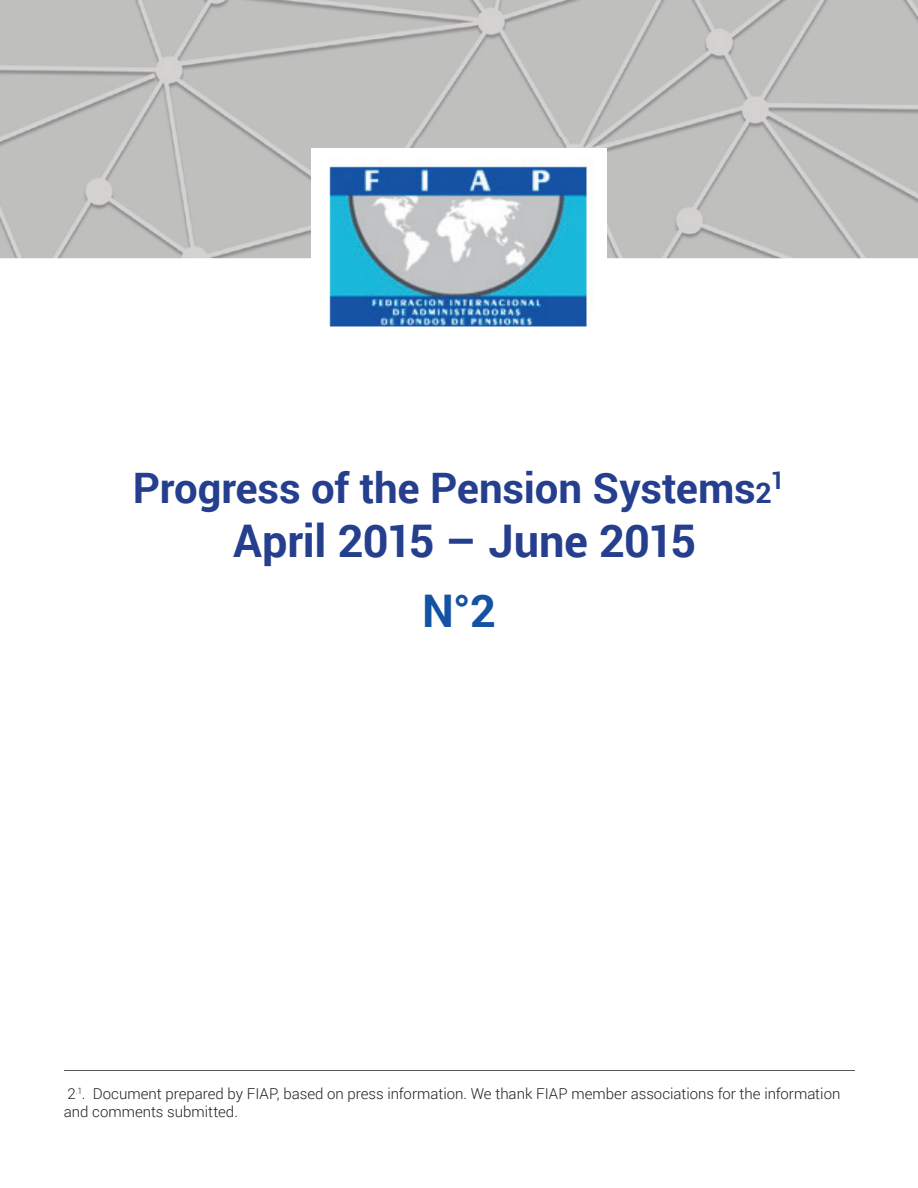
<style>
.page{position:relative;width:918px;height:1188px;background:#fff}
.page>*{position:absolute;margin:0;border:0;box-sizing:border-box;transform-origin:0 0}
.t1{font:700 45px "Roboto";letter-spacing:-.01em;color:#253f8e}
.t2{font:700 45px "Roboto";color:#1453a4}
.t3{font:700 42px "Roboto";letter-spacing:-.005em;color:#253f8e}
.t4{font:700 24.45px "Roboto";color:#253f8e}
.t5{font:300 15px/18px "Roboto";color:#231f20}
.s1{font-size:28.5px}
</style>
<div class="page">
<img style="left:0;top:0;width:918px;height:258px">
<div style="left:311px;top:148px;width:296px;height:188px;background:#fff"></div>
<img style="left:320px;top:137px;width:278px;height:190px">
<hr style="left:64px;top:1070px;width:790px;height:1px;background:#57585a">
<h2 class="t3" style="left:133px;top:458px;width:640px">Progress of the Pension Systems<span class="s1">2</span></h2>
<h3 class="t4" style="left:771px;top:463px;width:16px">1</h3>
<h1 class="t1" style="left:233px;top:509px;width:465px">April 2015 – June 2015</h1>
<h1 class="t2" style="left:422px;top:579px;width:76px">N°2</h1>
<p class="t5" style="left:64px;top:1084px;width:778px">2<sup>.1</sup>. Document prepared by FIAP, based on press information. We thank FIAP member associations for the information and comments submitted.</p>
</div>
